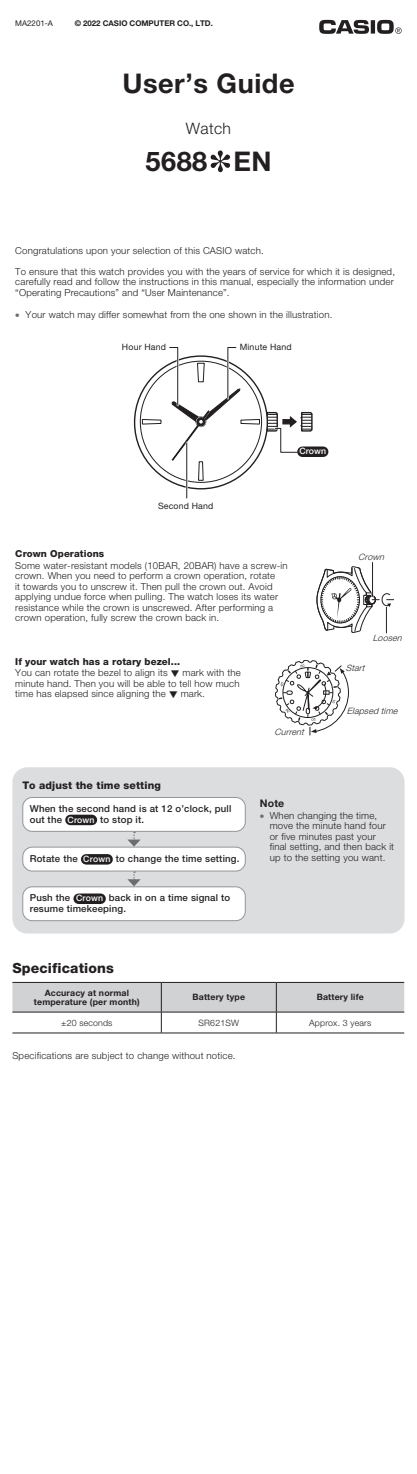
<style>
.page{position:relative;width:417px;height:1474px;background:#fff}
.page>*{position:absolute;margin:0;border:0;box-sizing:border-box;transform-origin:0 0}
.t1{font:700 27.12px "Helvetica Neue LT Pro";letter-spacing:.02em;color:#231f20}
.t2{font:300 15.75px "Helvetica Neue LT Pro";letter-spacing:.02em;color:#231f20}
.t3{font:800 14px "Helvetica Neue LT Pro";letter-spacing:.01em;color:#231f20}
.t4{font:800 10.5px "Helvetica Neue LT Pro";letter-spacing:.01em;color:#231f20}
.t5{font:700 10.5px "Helvetica Neue LT Pro";color:#231f20}
.t6{font:300 9.62px/10.5px "Helvetica Neue LT Pro";letter-spacing:.02em;color:#231f20}
.t7{font:500 9.62px/10.5px "Helvetica Neue LT Pro";letter-spacing:.02em;color:#231f20}
.t8{font:800 9.62px "Helvetica Neue LT Pro";letter-spacing:.01em;color:#231f20}
.t9{font:700 8.75px/8.8px "Helvetica Neue LT Pro";letter-spacing:.02em;color:#231f20;text-align:center}
.t10{font:italic 300 8.75px "Helvetica Neue LT Pro";color:#231f20}
.t11{font:300 8.75px "Helvetica Neue LT Pro";letter-spacing:.02em;color:#231f20}
.t12{font:8.75px "Helvetica Neue LT Pro";letter-spacing:.02em;color:#231f20}
.t13{font:500 8.75px "Helvetica Neue LT Pro";letter-spacing:.01em;color:#fff}
.t14{font:700 7.88px "Helvetica Neue LT Pro";letter-spacing:-.005em;color:#231f20}
.t15{font:7.88px "Helvetica Neue LT Pro";color:#231f20}
.s1{color:#6c6d70}
.s2{font-weight:800}
.s3{font-size:8.75px;color:#fff}
</style>
<div class="page">
<svg style="left:210px;top:150px;width:20px;height:22px"></svg>
<div style="left:370px;top:20px;width:5px;height:14px;background:#231f20"></div>
<svg style="left:319px;top:20px;width:50px;height:14px"></svg>
<svg style="left:377px;top:20px;width:24px;height:14px"></svg>
<svg style="left:134px;top:356px;width:133px;height:133px"></svg>
<svg style="left:142px;top:419px;width:19px;height:5px"></svg>
<svg style="left:167px;top:347px;width:156px;height:134px"></svg>
<hr style="left:186px;top:442px;width:2px;height:56px;background:#fff">
<hr style="left:186px;top:442px;width:1px;height:56px;background:#231f20">
<hr style="left:372px;top:562px;width:1px;height:34px;background:#231f20">
<svg style="left:316px;top:566px;width:77px;height:67px"></svg>
<svg style="left:275px;top:660px;width:74px;height:75px"></svg>
<div style="left:12px;top:767px;width:392px;height:166px;background:#dcdddf;border-radius:15px"></div>
<div style="left:23px;top:886px;width:222px;height:34px;background:#fff;border-radius:9px"></div>
<div style="left:22px;top:886px;width:224px;height:35px;border:1px solid #939598;border-radius:9px"></div>
<svg style="left:79px;top:893px;width:22px;height:11px"></svg>
<div style="left:23px;top:797px;width:222px;height:34px;background:#fff;border-radius:9px"></div>
<div style="left:22px;top:797px;width:224px;height:34px;border:1px solid #939598;border-radius:9px"></div>
<svg style="left:70px;top:814px;width:22px;height:11px"></svg>
<svg style="left:127px;top:831px;width:14px;height:15px"></svg>
<div style="left:23px;top:847px;width:222px;height:24px;background:#fff;border-radius:9px"></div>
<div style="left:22px;top:846px;width:224px;height:25px;border:1px solid #939598;border-radius:9px"></div>
<svg style="left:86px;top:854px;width:22px;height:10px"></svg>
<svg style="left:127px;top:871px;width:14px;height:15px"></svg>
<hr style="left:161px;top:1032px;width:115px;height:1px;background:#231f20">
<hr style="left:276px;top:1032px;width:128px;height:1px;background:#231f20">
<hr style="left:12px;top:1032px;width:149px;height:1px;background:#231f20">
<svg style="left:12px;top:982px;width:392px;height:50px"></svg>
<p class="t15" style="left:15px;top:18px;width:39px">MA2201-A</p>
<p class="t14" style="left:75px;top:18px;width:140px">© 2022 CASIO COMPUTER CO., LTD.</p>
<h1 class="t1" style="left:122px;top:66px;width:174px">User’s Guide</h1>
<h2 class="t2" style="left:186px;top:118px;width:46px">Watch</h2>
<h1 class="t1" style="left:145px;top:144px;width:128px">5688 EN</h1>
<p class="t6" style="left:15px;top:239px;width:381px;line-height:21px">Congratulations upon your selection of this CASIO watch.<br>To ensure that this watch provides you with the years of service for which it is designed,</p>
<p class="t6" style="left:15px;top:276px;width:380px">carefully read and follow the instructions in this manual, especially the information under “Operating Precautions” and “User Maintenance”.</p>
<p class="t6" style="left:15px;top:309px;width:318px"><span class="s1">•</span> Your watch may differ somewhat from the one shown in the illustration.</p>
<p class="t12" style="left:122px;top:341px;width:45px">Hour Hand</p>
<p class="t12" style="left:240px;top:341px;width:53px">Minute Hand</p>
<p class="t13" style="left:299px;top:446px;width:28px">Crown</p>
<p class="t12" style="left:158px;top:500px;width:57px">Second Hand</p>
<p class="t8" style="left:15px;top:548px;width:90px">Crown Operations</p>
<p class="t6" style="left:15px;top:560px;width:274px">Some water-resistant models (10BAR, 20BAR) have a screw-in crown. When you need to perform a crown operation, rotate<br>it towards you to unscrew it. Then pull the crown out. Avoid applying undue force when pulling. The watch loses its water resistance while the crown is unscrewed. After performing a crown operation, fully screw the crown back in.</p>
<p class="t6" style="left:15px;top:655px;width:227px;line-height:11.7px"><span class="s2">If your watch has a rotary bezel...<br></span>You can rotate the bezel to align its ▼ mark with the</p>
<p class="t6" style="left:15px;top:678px;width:226px">minute hand. Then you will be able to tell how much time has elapsed since aligning the ▼ mark.</p>
<p class="t10" style="left:274px;top:726px;width:33px">Current</p>
<p class="t10" style="left:358px;top:551px;width:30px">Crown</p>
<p class="t10" style="left:373px;top:633px;width:33px">Loosen</p>
<p class="t10" style="left:345px;top:662px;width:23px">Start</p>
<p class="t10" style="left:347px;top:705px;width:55px">Elapsed time</p>
<p class="t4" style="left:22px;top:778px;width:140px">To adjust the time setting</p>
<p class="t7" style="left:30px;top:803px;width:203px">When the second hand is at 12 o’clock, pull out the <span class="s3">Crown</span> to stop it.</p>
<p class="t7" style="left:30px;top:853px;width:211px">Rotate the <span class="s3">Crown</span> to change the time setting.</p>
<p class="t7" style="left:30px;top:892px;width:202px">Push the <span class="s3">Crown</span> back in on a time signal to resume timekeeping.</p>
<p class="t5" style="left:260px;top:796px;width:26px">Note</p>
<p class="t6" style="left:270px;top:810px;width:126px;text-indent:-10px"><span class="s1">•</span> When changing the time, move the minute hand four or five minutes past your final setting, and then back it up to the setting you want.</p>
<h3 class="t3" style="left:12px;top:959px;width:103px">Specifications</h3>
<p class="t9" style="left:34px;top:988px;width:107px">Accuracy at normal temperature (per month)</p>
<p class="t9" style="left:192px;top:992px;width:54px">Battery type</p>
<p class="t9" style="left:317px;top:992px;width:49px">Battery life</p>
<p class="t11" style="left:61px;top:1017px;width:53px">±20 seconds</p>
<p class="t11" style="left:198px;top:1017px;width:42px">SR621SW</p>
<p class="t11" style="left:309px;top:1017px;width:64px">Approx. 3 years</p>
<p class="t6" style="left:12px;top:1050px;width:224px">Specifications are subject to change without notice.</p>
</div>
